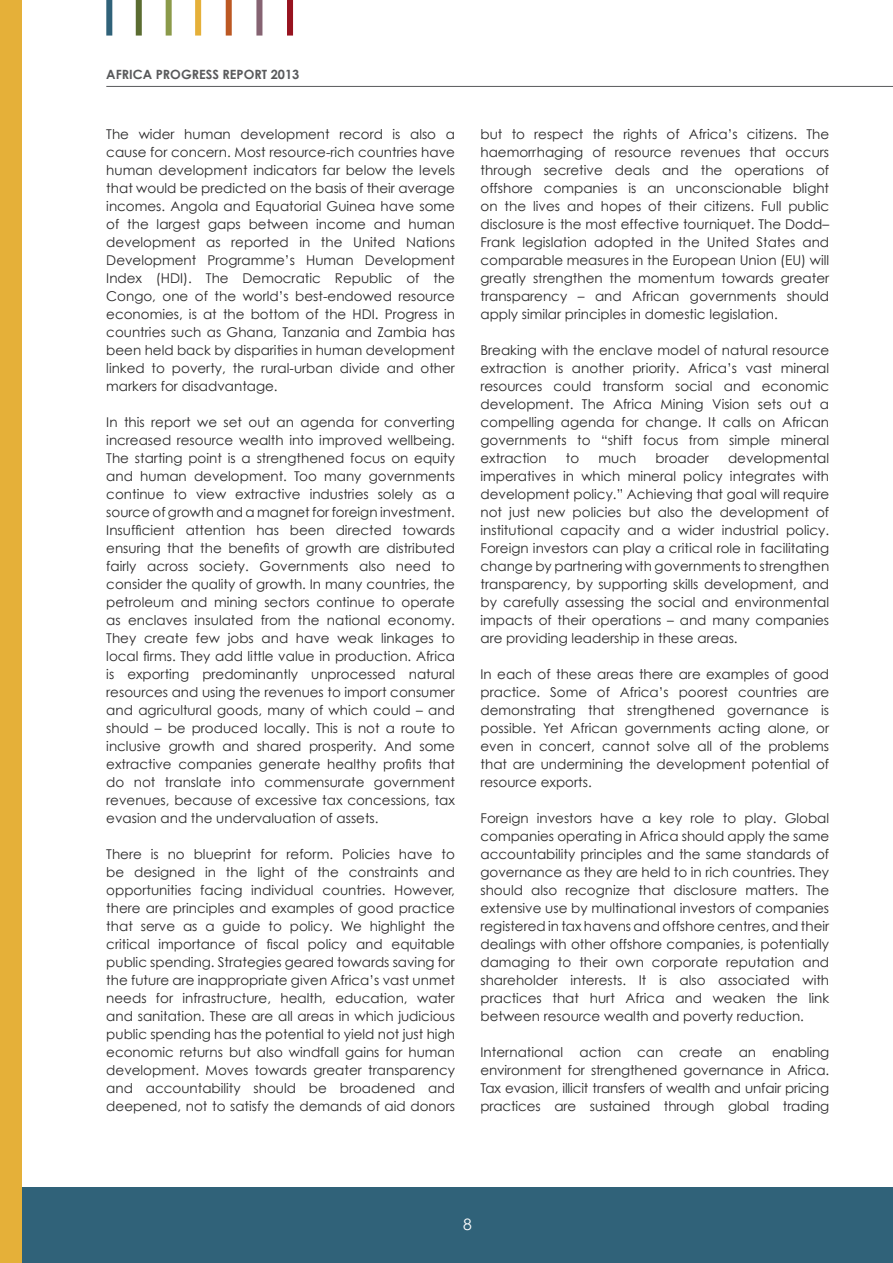
<style>
.page{position:relative;width:893px;height:1263px;background:#fff}
.page>*{position:absolute;margin:0;border:0;box-sizing:border-box;transform-origin:0 0}
.t1{font:15.75px "Century Gothic";color:#fff}
.t2{font:13.5px/18px "Century Gothic";color:#292829;text-align:justify}
.t3{font:700 12.75px "Century Gothic";color:#58595b}
</style>
<div class="page">
<div style="left:106px;top:0;width:6px;height:36px;background:#306279"></div>
<div style="left:166px;top:0;width:6px;height:36px;background:#8b9a4a"></div>
<div style="left:136px;top:0;width:6px;height:36px;background:#5b6c31"></div>
<div style="left:195px;top:0;width:6px;height:36px;background:#e5b039"></div>
<div style="left:226px;top:0;width:6px;height:36px;background:#bc5823"></div>
<div style="left:256px;top:0;width:6px;height:36px;background:#856372"></div>
<div style="left:287px;top:0;width:6px;height:36px;background:#97131f"></div>
<hr style="left:106px;top:86px;width:787px;height:1px;background:#58595b">
<div style="left:0;top:1188px;width:893px;height:75px;background:#306279"></div>
<div style="left:0;top:0;width:22px;height:1263px;background:#e5b039"></div>
<p class="t3" style="left:106px;top:66px;width:195px">AFRICA PROGRESS REPORT 2013</p>
<p class="t2" style="left:106px;top:125px;width:350px">The wider human development record is also a cause for concern. Most resource-rich countries have human development indicators far below the levels that would be predicted on the basis of their average incomes. Angola and Equatorial Guinea have some of the largest gaps between income and human development as reported in the United Nations Development Programme’s Human Development Index (HDI). The Democratic Republic of the Congo, one of the world’s best-endowed resource economies, is at the bottom of the HDI. Progress in countries such as Ghana, Tanzania and Zambia has been held back by disparities in human development linked to poverty, the rural-urban divide and other markers for disadvantage.</p>
<p class="t2" style="left:106px;top:413px;width:350px">In this report we set out an agenda for converting increased resource wealth into improved wellbeing.<br>The starting point is a strengthened focus on equity and human development. Too many governments continue to view extractive industries solely as a source of growth and a magnet for foreign investment.<br>Insufficient attention has been directed towards ensuring that the benefits of growth are distributed fairly across society. Governments also need to consider the quality of growth. In many countries, the petroleum and mining sectors continue to operate as enclaves insulated from the national economy.<br>They create few jobs and have weak linkages to local firms. They add little value in production. Africa is exporting predominantly unprocessed natural resources and using the revenues to import consumer and agricultural goods, many of which could – and should – be produced locally. This is not a route to inclusive growth and shared prosperity. And some extractive companies generate healthy profits that do not translate into commensurate government revenues, because of excessive tax concessions, tax evasion and the undervaluation of assets.</p>
<p class="t2" style="left:106px;top:845px;width:350px">There is no blueprint for reform. Policies have to be designed in the light of the constraints and opportunities facing individual countries. However, there are principles and examples of good practice that serve as a guide to policy. We highlight the critical importance of fiscal policy and equitable public spending. Strategies geared towards saving for the future are inappropriate given Africa’s vast unmet needs for infrastructure, health, education, water and sanitation. These are all areas in which judicious public spending has the potential to yield not just high economic returns but also windfall gains for human development. Moves towards greater transparency and accountability should be broadened and deepened, not to satisfy the demands of aid donors</p>
<p class="t2" style="left:480px;top:125px;width:350px">but to respect the rights of Africa’s citizens. The haemorrhaging of resource revenues that occurs through secretive deals and the operations of offshore companies is an unconscionable blight on the lives and hopes of their citizens. Full public disclosure is the most effective tourniquet. The Dodd– Frank legislation adopted in the United States and comparable measures in the European Union (EU) will greatly strengthen the momentum towards greater transparency – and African governments should apply similar principles in domestic legislation.</p>
<p class="t2" style="left:480px;top:341px;width:350px">Breaking with the enclave model of natural resource extraction is another priority. Africa’s vast mineral resources could transform social and economic development. The Africa Mining Vision sets out a compelling agenda for change. It calls on African governments to “shift focus from simple mineral extraction</p>
<p class="t2" style="left:480px;top:449px;width:350px;text-indent:247px">developmental imperatives in which mineral policy integrates with development policy.” Achieving that goal will require not just new policies but also the development of institutional capacity and a wider industrial policy.<br>Foreign investors can play a critical role in facilitating change by partnering with governments to strengthen transparency, by supporting skills development, and by carefully assessing the social and environmental impacts of their operations – and many companies are providing leadership in these areas.</p>
<p class="t2" style="left:480px;top:665px;width:350px">In each of these areas there are examples of good practice. Some of Africa’s poorest countries are demonstrating that strengthened governance is possible. Yet African governments acting alone, or even in concert, cannot solve all of the problems that are undermining the development potential of resource exports.</p>
<p class="t2" style="left:480px;top:809px;width:350px">Foreign investors have a key role to play. Global companies operating in Africa should apply the same accountability principles and the same standards of governance as they are held to in rich countries. They should also recognize that disclosure matters. The extensive use by multinational investors of companies registered in tax havens and offshore centres, and their dealings with other offshore companies, is potentially damaging to their own corporate reputation and shareholder interests. It is also associated with practices that hurt Africa and weaken the link between resource wealth and poverty reduction.</p>
<p class="t2" style="left:480px;top:1043px;width:350px">International action can create an enabling environment for strengthened governance in Africa.<br>Tax evasion, illicit transfers of wealth and unfair pricing practices are sustained through global trading</p>
<p class="t2" style="left:566px;top:449px;width:15px">to</p>
<p class="t2" style="left:598px;top:449px;width:39px">much</p>
<p class="t2" style="left:655px;top:449px;width:55px">broader</p>
<p class="t1" style="left:463px;top:1214px;width:10px">8</p>
</div>
